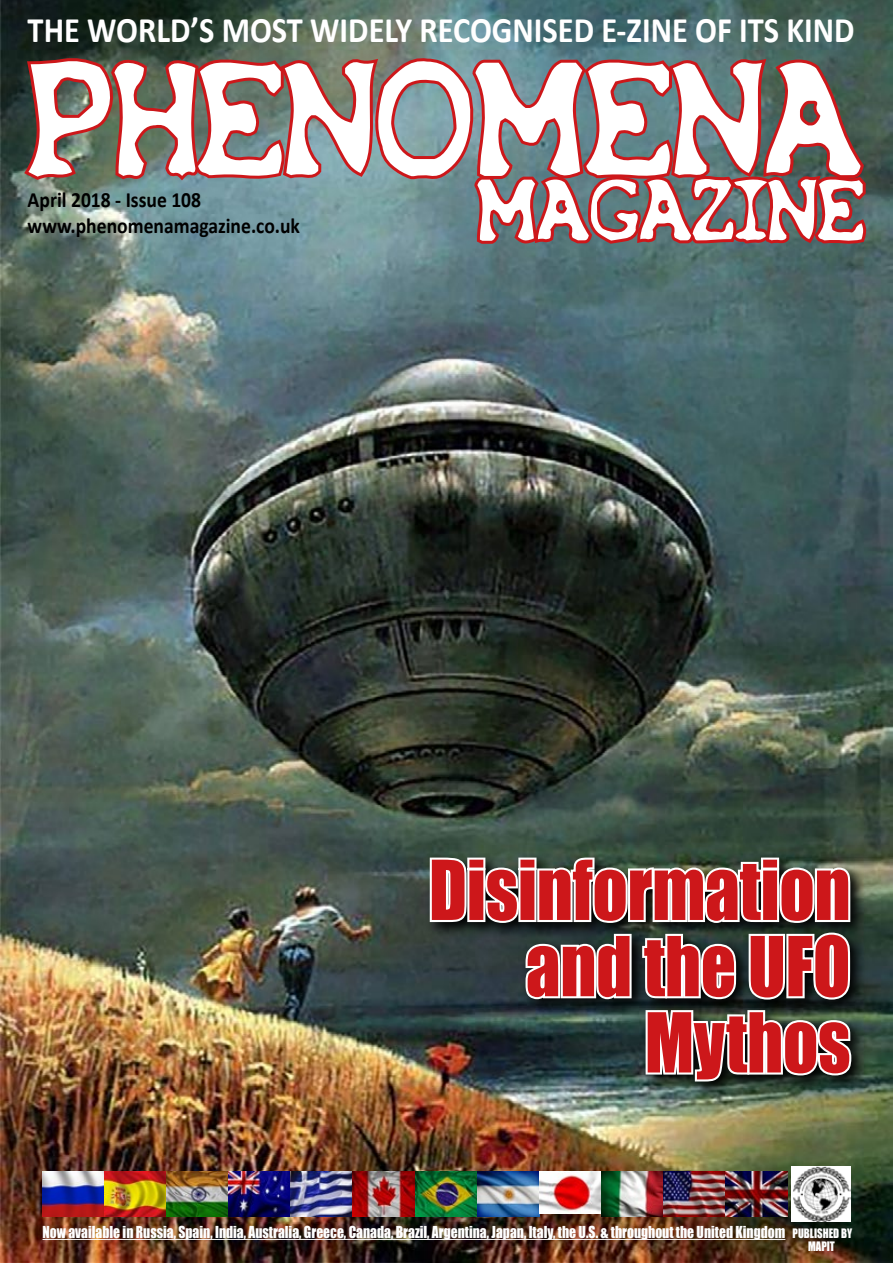
<style>
.page{position:relative;width:893px;height:1263px;background:#fff}
.page>*{position:absolute;margin:0;border:0;box-sizing:border-box;transform-origin:0 0}
.t1{font:150px "X Files Regular";color:#fff;scale:.9 1}
.t2{font:81px "X Files Regular";color:#fff;scale:.9 1}
.t3{font:76.2px/76.2px "Impact";color:#cd171a;text-align:right;scale:.9 1}
.t4{font:700 36px "Calibri";color:#fff;scale:.9 1}
.t5{font:700 21.75px/26.1px "Calibri";color:#000;scale:.9 1}
.t6{font:15.15px "Impact";color:#fff;scale:.9 1}
.t7{font:12px "Impact";color:#fff;scale:.9 1}
.s1{font-size:12px}
</style>
<div class="page">
<img style="left:0;top:0;width:893px;height:1263px">
<img style="left:43px;top:1171px;width:497px;height:45px">
<img style="left:540px;top:1171px;width:62px;height:42px">
<img style="left:602px;top:1171px;width:186px;height:45px">
<img style="left:792px;top:1166px;width:58px;height:56px">
<hr style="left:43px;top:1239px;width:742px;height:1px;background:#fff">
<img style="left:20px;top:54px;width:849px;height:193px">
<svg style="left:424px;top:853px;width:444px;height:246px;background:#3c493c"></svg>
<img style="left:428px;top:855px;width:426px;height:244px">
<h3 class="t4" style="left:28px;top:7px;width:920px">THE WORLD’S MOST WIDELY RECOGNISED E-ZINE OF ITS KIND</h3>
<h1 class="t1" style="left:29px;top:56px;width:930px">PHENOMENA</h1>
<h2 class="t2" style="left:479px;top:176px;width:431px">MAGAZINE</h2>
<h3 class="t5" style="left:28px;top:186px;width:304px">April 2018 - Issue 108 www.phenomenamagazine.co.uk</h3>
<h3 class="t3" style="left:429px;top:850px;width:470px">Disinformation and the UFO<br>Mythos</h3>
<p class="t6" style="left:43px;top:1220px;width:901px">Now available in Russia, Spain, India, Australia, Greece, Canada, Brazil, Argentina, Japan, Italy, the U.S. &amp; throughout the United Kingdom <span class="s1">PUBLISHED BY</span></p>
<p class="t7" style="left:808px;top:1237px;width:31px">MAPIT</p>
</div>
